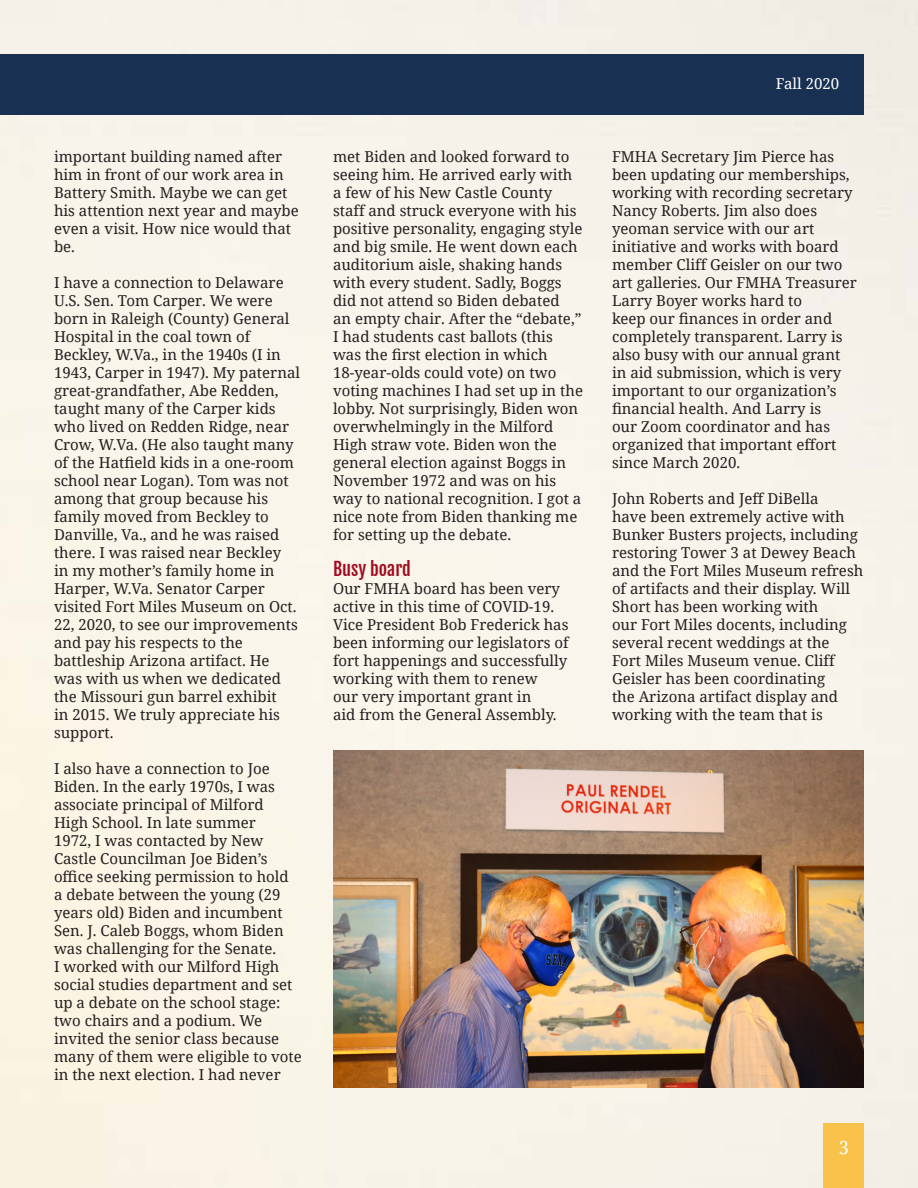
<style>
.page{position:relative;width:918px;height:1188px;background:#f8f4e9}
.page>*{position:absolute;margin:0;border:0;box-sizing:border-box;transform-origin:0 0}
.t1{font:18px "Fjalla One";color:#a10a20}
.t2{font:18px "Noto Serif";color:#fff}
.t3{font:15px/18px "Noto Serif";color:#231f20}
.t4{font:15px "Noto Serif";color:#fff}
</style>
<div class="page">
<div style="left:0;top:54px;width:864px;height:61px;background:#183051"></div>
<div style="left:824px;top:1124px;width:40px;height:64px;background:#f9c24a"></div>
<img style="left:333px;top:751px;width:531px;height:336px">
<p class="t3" style="left:54px;top:147px;width:246px">important building named after him in front of our work area in<br>Battery Smith. Maybe we can get his attention next year and maybe even a visit. How nice would that be.</p>
<p class="t3" style="left:54px;top:273px;width:248px">I have a connection to Delaware<br>U.S. Sen. Tom Carper. We were born in Raleigh (County) General<br>Hospital in the coal town of<br>Beckley, W.Va., in the 1940s (I in<br>1943, Carper in 1947). My paternal great-grandfather, Abe Redden, taught many of the Carper kids who lived on Redden Ridge, near<br>Crow, W.Va. (He also taught many of the Hatfield kids in a one-room school near Logan). Tom was not among that group because his family moved from Beckley to<br>Danville, Va., and he was raised there. I was raised near Beckley<br>in my mother’s family home in<br>Harper, W.Va. Senator Carper visited Fort Miles Museum on Oct.<br>22, 2020, to see our improvements and pay his respects to the battleship Arizona artifact. He was with us when we dedicated the Missouri gun barrel exhibit<br>in 2015. We truly appreciate his support.</p>
<p class="t3" style="left:54px;top:759px;width:249px">I also have a connection to Joe<br>Biden. In the early 1970s, I was associate principal of Milford<br>High School. In late summer<br>1972, I was contacted by New<br>Castle Councilman Joe Biden’s office seeking permission to hold<br>a debate between the young (29 years old) Biden and incumbent<br>Sen. J. Caleb Boggs, whom Biden was challenging for the Senate.<br>I worked with our Milford High social studies department and set up a debate on the school stage: two chairs and a podium. We invited the senior class because many of them were eligible to vote in the next election. I had never</p>
<p class="t3" style="left:333px;top:147px;width:252px">met Biden and looked forward to seeing him. He arrived early with a few of his New Castle County staff and struck everyone with his positive personality, engaging style and big smile. He went down each auditorium aisle, shaking hands with every student. Sadly, Boggs did not attend so Biden debated<br>an empty chair. After the “debate,”<br>I had students cast ballots (this was the first election in which<br>18-year-olds could vote) on two voting machines I had set up in the lobby. Not surprisingly, Biden won overwhelmingly in the Milford<br>High straw vote. Biden won the general election against Boggs in<br>November 1972 and was on his way to national recognition. I got a nice note from Biden thanking me for setting up the debate.</p>
<p class="t1" style="left:333px;top:558px;width:79px">Busy board</p>
<p class="t3" style="left:333px;top:579px;width:237px">Our FMHA board has been very active in this time of COVID-19.<br>Vice President Bob Frederick has been informing our legislators of fort happenings and successfully working with them to renew<br>our very important grant in<br>aid from the General Assembly.</p>
<p class="t4" style="left:776px;top:74px;width:65px">Fall 2020</p>
<p class="t3" style="left:612px;top:147px;width:246px">FMHA Secretary Jim Pierce has been updating our memberships, working with recording secretary<br>Nancy Roberts. Jim also does yeoman service with our art initiative and works with board member Cliff Geisler on our two art galleries. Our FMHA Treasurer<br>Larry Boyer works hard to<br>keep our finances in order and completely transparent. Larry is also busy with our annual grant in aid submission, which is very important to our organization’s financial health. And Larry is<br>our Zoom coordinator and has organized that important effort since March 2020.</p>
<p class="t3" style="left:612px;top:489px;width:253px">John Roberts and Jeff DiBella<br>have been extremely active with<br>Bunker Busters projects, including restoring Tower 3 at Dewey Beach and the Fort Miles Museum refresh of artifacts and their display. Will<br>Short has been working with<br>our Fort Miles docents, including several recent weddings at the<br>Fort Miles Museum venue. Cliff<br>Geisler has been coordinating<br>the Arizona artifact display and working with the team that is</p>
<p class="t2" style="left:839px;top:1135px;width:12px">3</p>
</div>
